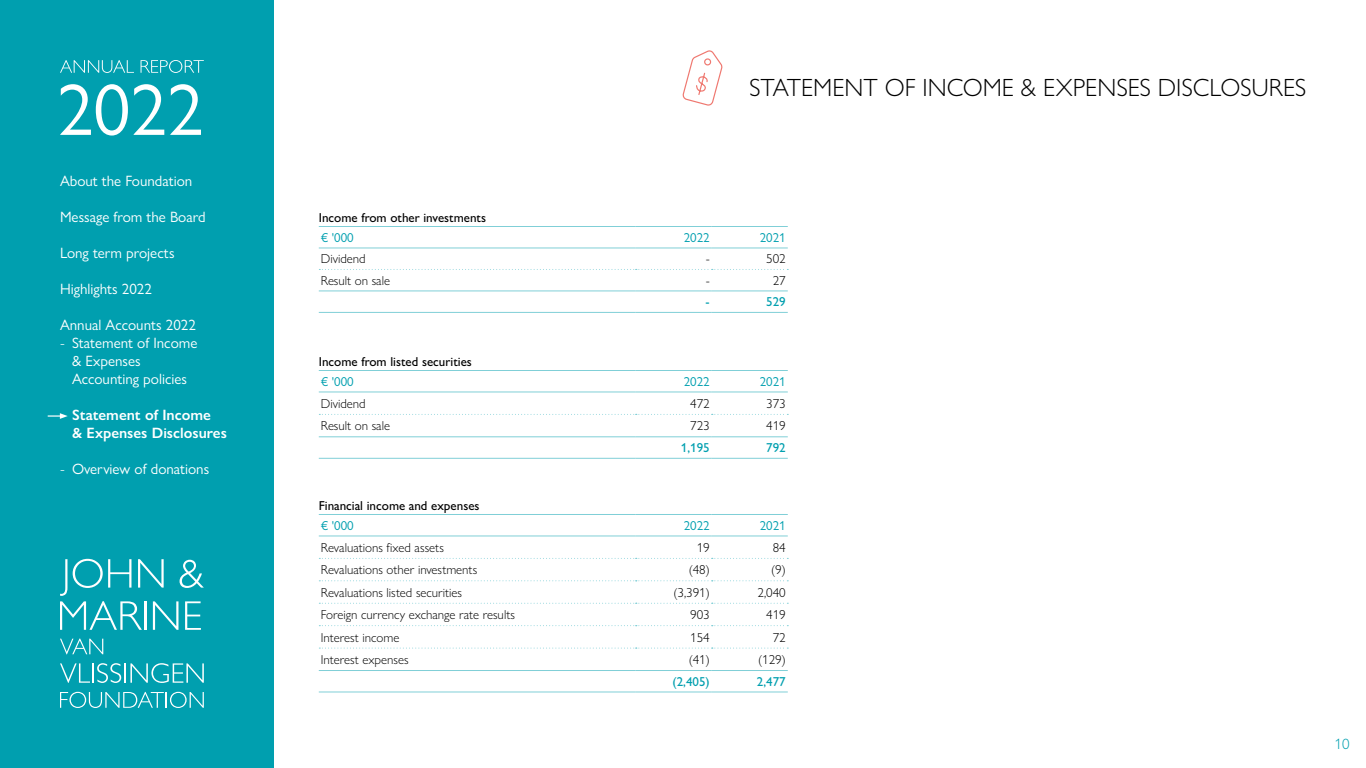
<style>
.page{position:relative;width:1366px;height:768px;background:#fff}
.page>*{position:absolute;margin:0;border:0;box-sizing:border-box;transform-origin:0 0}
.t1{font:300 25px "Gill Sans Nova";color:#000}
.t2{font:15px/18px "Gill Sans Nova";color:#fff}
.t3{font:600 15px/18px "Gill Sans Nova";color:#fff}
.t4{font:300 15px "Gill Sans Nova";color:#009faf}
.t5{font:300 13px "Gill Sans Nova";color:#000}
.t6{font:500 13px "Gill Sans Nova";color:#000}
.t7{font:13px "Gill Sans Nova";color:#009faf}
.t8{font:500 13px "Gill Sans Nova";color:#009faf}
.s1{font-weight:300}
</style>
<div class="page">
<div style="left:0;top:0;width:273px;height:768px;background:#009faf"></div>
<svg style="left:60px;top:639px;width:43px;height:15px"></svg>
<svg style="left:60px;top:663px;width:30px;height:20px"></svg>
<hr style="left:92px;top:663px;width:2px;height:20px;background:#fff">
<svg style="left:97px;top:663px;width:107px;height:20px"></svg>
<svg style="left:60px;top:692px;width:144px;height:16px"></svg>
<svg style="left:60px;top:559px;width:144px;height:71px"></svg>
<svg style="left:60px;top:60px;width:144px;height:13px"></svg>
<svg style="left:60px;top:84px;width:141px;height:52px"></svg>
<svg style="left:683px;top:50px;width:40px;height:56px"></svg>
<svg style="left:319px;top:269px;width:469px;height:1px"></svg>
<hr style="left:319px;top:226px;width:317px;height:1px;background:#80cfd7">
<hr style="left:636px;top:226px;width:76px;height:1px;background:#80cfd7">
<hr style="left:712px;top:226px;width:76px;height:1px;background:#80cfd7">
<hr style="left:319px;top:247px;width:317px;height:1px;background:#80cfd7">
<hr style="left:636px;top:247px;width:76px;height:1px;background:#80cfd7">
<hr style="left:712px;top:247px;width:76px;height:1px;background:#80cfd7">
<hr style="left:319px;top:290px;width:317px;height:1px;background:#80cfd7">
<hr style="left:636px;top:290px;width:76px;height:1px;background:#80cfd7">
<hr style="left:712px;top:290px;width:76px;height:1px;background:#80cfd7">
<hr style="left:319px;top:312px;width:317px;height:1px;background:#80cfd7">
<hr style="left:636px;top:312px;width:76px;height:1px;background:#80cfd7">
<hr style="left:712px;top:312px;width:76px;height:1px;background:#80cfd7">
<svg style="left:319px;top:414px;width:469px;height:1px"></svg>
<hr style="left:319px;top:370px;width:317px;height:1px;background:#80cfd7">
<hr style="left:636px;top:370px;width:76px;height:1px;background:#80cfd7">
<hr style="left:712px;top:370px;width:76px;height:1px;background:#80cfd7">
<hr style="left:319px;top:391px;width:317px;height:1px;background:#80cfd7">
<hr style="left:636px;top:391px;width:76px;height:1px;background:#80cfd7">
<hr style="left:712px;top:391px;width:76px;height:1px;background:#80cfd7">
<hr style="left:319px;top:436px;width:317px;height:1px;background:#80cfd7">
<hr style="left:636px;top:436px;width:76px;height:1px;background:#80cfd7">
<hr style="left:712px;top:436px;width:76px;height:1px;background:#80cfd7">
<hr style="left:319px;top:458px;width:317px;height:1px;background:#80cfd7">
<hr style="left:636px;top:458px;width:76px;height:1px;background:#80cfd7">
<hr style="left:712px;top:458px;width:76px;height:1px;background:#80cfd7">
<svg style="left:319px;top:558px;width:469px;height:1px"></svg>
<svg style="left:319px;top:580px;width:469px;height:1px"></svg>
<svg style="left:319px;top:603px;width:469px;height:1px"></svg>
<svg style="left:319px;top:625px;width:469px;height:1px"></svg>
<svg style="left:319px;top:648px;width:469px;height:1px"></svg>
<hr style="left:319px;top:514px;width:317px;height:1px;background:#80cfd7">
<hr style="left:636px;top:514px;width:76px;height:1px;background:#80cfd7">
<hr style="left:712px;top:514px;width:76px;height:1px;background:#80cfd7">
<hr style="left:319px;top:535px;width:317px;height:1px;background:#80cfd7">
<hr style="left:636px;top:535px;width:76px;height:1px;background:#80cfd7">
<hr style="left:712px;top:535px;width:76px;height:1px;background:#80cfd7">
<hr style="left:319px;top:670px;width:317px;height:1px;background:#80cfd7">
<hr style="left:636px;top:670px;width:76px;height:1px;background:#80cfd7">
<hr style="left:712px;top:670px;width:76px;height:1px;background:#80cfd7">
<hr style="left:319px;top:691px;width:317px;height:1px;background:#80cfd7">
<hr style="left:636px;top:691px;width:76px;height:1px;background:#80cfd7">
<hr style="left:712px;top:691px;width:76px;height:1px;background:#80cfd7">
<svg style="left:48px;top:413px;width:20px;height:6px"></svg>
<p class="t2" style="left:60px;top:172px;width:134px">About the Foundation</p>
<p class="t2" style="left:60px;top:208px;width:147px">Message from the Board</p>
<p class="t2" style="left:60px;top:244px;width:116px">Long term projects</p>
<p class="t2" style="left:60px;top:280px;width:93px">Highlights 2022</p>
<p class="t2" style="left:60px;top:316px;width:137px">Annual Accounts 2022</p>
<p class="t2" style="left:72px;top:334px;width:127px;text-indent:-12px"><span class="s1">-</span> Statement of Income &amp; Expenses<br>Accounting policies</p>
<p class="t3" style="left:72px;top:406px;width:157px;text-indent:-12px"><span class="s1">-</span> Statement of Income<br>&amp; Expenses Disclosures</p>
<p class="t2" style="left:60px;top:460px;width:151px"><span class="s1">-</span> Overview of donations</p>
<h1 class="t1" style="left:749px;top:72px;width:558px">STATEMENT OF INCOME &amp; EXPENSES DISCLOSURES</h1>
<p class="t6" style="left:319px;top:210px;width:169px">Income from other investments</p>
<p class="t7" style="left:321px;top:230px;width:35px">€ '000</p>
<p class="t7" style="left:684px;top:230px;width:27px">2022</p>
<p class="t7" style="left:760px;top:230px;width:27px">2021</p>
<p class="t5" style="left:321px;top:251px;width:46px">Dividend</p>
<p class="t5" style="left:706px;top:251px;width:6px">-</p>
<p class="t5" style="left:766px;top:251px;width:21px">502</p>
<p class="t5" style="left:321px;top:273px;width:71px">Result on sale</p>
<p class="t5" style="left:706px;top:273px;width:6px">-</p>
<p class="t5" style="left:773px;top:273px;width:14px">27</p>
<p class="t8" style="left:706px;top:294px;width:6px">-</p>
<p class="t8" style="left:766px;top:294px;width:21px">529</p>
<p class="t6" style="left:319px;top:354px;width:155px">Income from listed securities</p>
<p class="t7" style="left:321px;top:374px;width:35px">€ '000</p>
<p class="t7" style="left:684px;top:374px;width:27px">2022</p>
<p class="t7" style="left:760px;top:374px;width:27px">2021</p>
<p class="t5" style="left:321px;top:396px;width:46px">Dividend</p>
<p class="t5" style="left:690px;top:396px;width:21px">472</p>
<p class="t5" style="left:766px;top:396px;width:21px">373</p>
<p class="t5" style="left:321px;top:418px;width:71px">Result on sale</p>
<p class="t5" style="left:690px;top:418px;width:21px">723</p>
<p class="t5" style="left:766px;top:418px;width:21px">419</p>
<p class="t8" style="left:681px;top:440px;width:30px">1,195</p>
<p class="t8" style="left:766px;top:440px;width:21px">792</p>
<p class="t6" style="left:319px;top:498px;width:162px">Financial income and expenses</p>
<p class="t7" style="left:321px;top:518px;width:35px">€ '000</p>
<p class="t7" style="left:684px;top:518px;width:27px">2022</p>
<p class="t7" style="left:760px;top:518px;width:27px">2021</p>
<p class="t5" style="left:321px;top:540px;width:125px">Revaluations fixed assets</p>
<p class="t5" style="left:697px;top:540px;width:14px">19</p>
<p class="t5" style="left:773px;top:540px;width:14px">84</p>
<p class="t5" style="left:321px;top:562px;width:158px">Revaluations other investments</p>
<p class="t5" style="left:689px;top:562px;width:23px">(48)</p>
<p class="t5" style="left:771px;top:562px;width:16px">(9)</p>
<p class="t5" style="left:321px;top:584px;width:143px">Revaluations listed securities</p>
<p class="t5" style="left:674px;top:584px;width:38px">(3,391)</p>
<p class="t5" style="left:758px;top:584px;width:30px">2,040</p>
<p class="t5" style="left:321px;top:607px;width:196px">Foreign currency exchange rate results</p>
<p class="t5" style="left:690px;top:607px;width:21px">903</p>
<p class="t5" style="left:766px;top:607px;width:21px">419</p>
<p class="t5" style="left:321px;top:629px;width:80px">Interest income</p>
<p class="t5" style="left:690px;top:629px;width:21px">154</p>
<p class="t5" style="left:773px;top:629px;width:14px">72</p>
<p class="t5" style="left:321px;top:652px;width:89px">Interest expenses</p>
<p class="t5" style="left:689px;top:652px;width:23px">(41)</p>
<p class="t5" style="left:758px;top:652px;width:29px">(129)</p>
<p class="t8" style="left:673px;top:674px;width:39px">(2,405)</p>
<p class="t8" style="left:757px;top:674px;width:30px">2,477</p>
<p class="t4" style="left:1334px;top:735px;width:16px">10</p>
</div>
